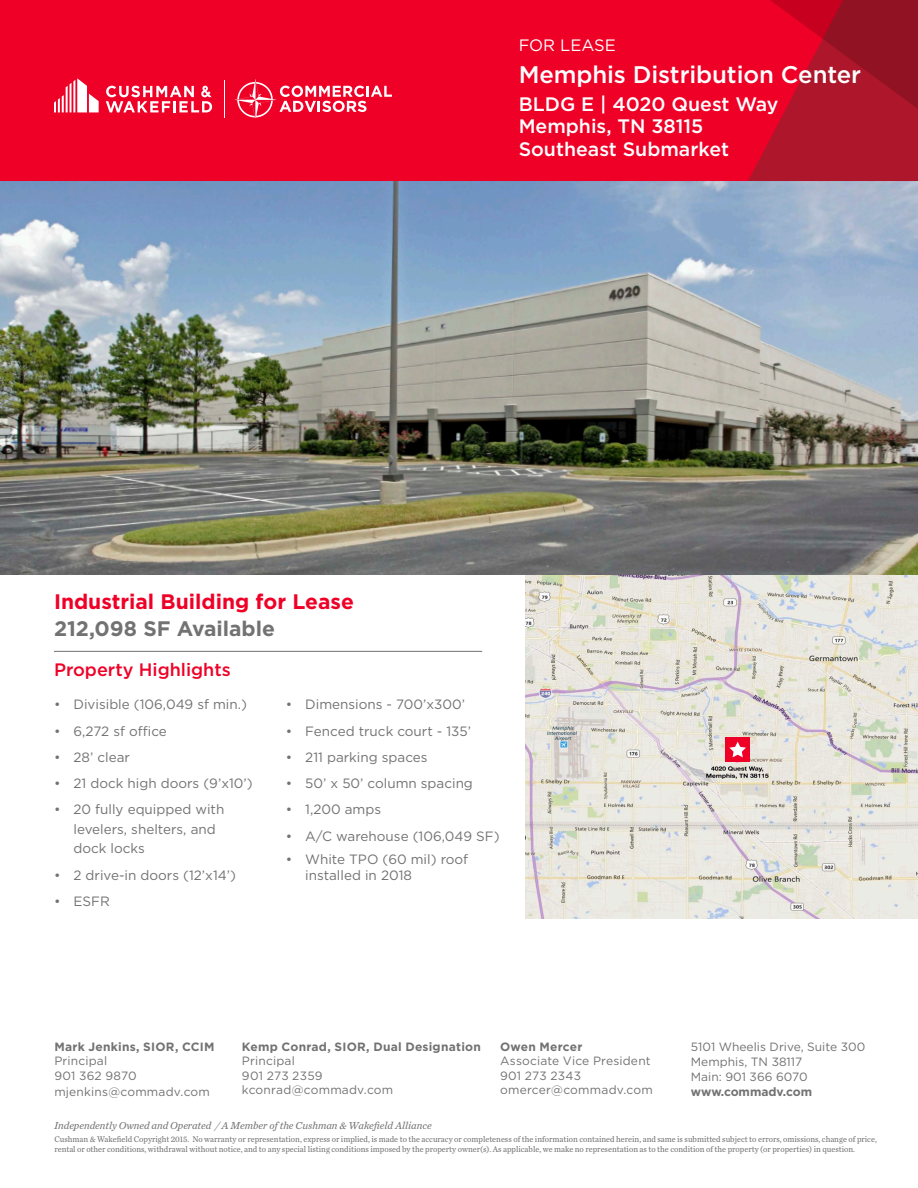
<style>
.page{position:relative;width:918px;height:1188px;background:#fff}
.page>*{position:absolute;margin:0;border:0;box-sizing:border-box;transform-origin:0 0}
.t1{font:500 24px "Gotham";letter-spacing:-.005em;color:#fff}
.Subheading_-_gray{font:700 21px "Gotham";color:#ef0027}
.Subheading_-_gray-2{font:700 21px "Gotham";color:#717271}
.t2{font:500 19.5px/22.5px "Gotham";color:#fff}
.Section_Head_-_red{font:500 18px "Gotham";color:#ef0027}
.t3{font:16.5px "Gotham";color:#fff}
.t4{font:13.5px/19.5px "Gotham";color:#717271}
.t5{font:12px/14.4px "Gotham";letter-spacing:.01em;color:#717271}
.t6{font:700 12px "Gotham";letter-spacing:.02em;color:#717271}
.t7{font:700 12px "Gotham";color:#717271}
.t8{font:italic 10.5px "Chronicle Text G2";color:#717271}
.t9{font:8.7px/10.4px "Chronicle Text G2";color:#717271;scale:.95 1}
</style>
<div class="page">
<img style="left:526px;top:575px;width:392px;height:344px">
<div style="left:725px;top:737px;width:25px;height:25px;background:#ef0027"></div>
<svg style="left:729px;top:742px;width:17px;height:15px"></svg>
<img style="left:0;top:181px;width:918px;height:394px">
<hr style="left:54px;top:651px;width:428px;height:1px;background:#717271">
<div style="left:0;top:0;width:918px;height:181px;background:#ef0027"></div>
<svg style="left:748px;top:0;width:170px;height:181px"></svg>
<hr style="left:224px;top:80px;width:1px;height:37px;background:#fff">
<svg style="left:54px;top:78px;width:45px;height:34px"></svg>
<svg style="left:106px;top:86px;width:106px;height:26px"></svg>
<svg style="left:235px;top:79px;width:157px;height:39px"></svg>
<h3 class="t3" style="left:519px;top:35px;width:99px">FOR LEASE</h3>
<h1 class="t1" style="left:519px;top:59px;width:344px">Memphis Distribution Center</h1>
<h3 class="t2" style="left:519px;top:93px;width:261px">BLDG E | 4020 Quest Way<br>Memphis, TN 38115<br>Southeast Submarket</h3>
<p class="Subheading_-_gray" style="left:54px;top:588px;width:301px">Industrial Building for Lease</p>
<p class="Subheading_-_gray-2" style="left:54px;top:615px;width:223px">212,098 SF Available</p>
<p class="Section_Head_-_red" style="left:54px;top:658px;width:178px">Property Highlights</p>
<p class="t4" style="left:54px;top:695px;width:194px">• Divisible (106,049 sf min.)</p>
<p class="t4" style="left:54px;top:721px;width:114px">• 6,272 sf office</p>
<p class="t4" style="left:54px;top:747px;width:77px">• 28’ clear</p>
<p class="t4" style="left:54px;top:773px;width:200px">• 21 dock high doors (9’x10’)</p>
<p class="t4" style="left:74px;top:800px;width:152px;text-indent:-20px">• 20 fully equipped with levelers, shelters, and dock locks</p>
<p class="t4" style="left:54px;top:865px;width:184px">• 2 drive-in doors (12’x14’)</p>
<p class="t4" style="left:54px;top:891px;width:57px">• ESFR</p>
<p class="t4" style="left:286px;top:695px;width:181px">• Dimensions - 700’x300’</p>
<p class="t4" style="left:286px;top:721px;width:187px">• Fenced truck court - 135’</p>
<p class="t4" style="left:286px;top:747px;width:143px">• 211 parking spaces</p>
<p class="t4" style="left:286px;top:773px;width:189px">• 50’ x 50’ column spacing</p>
<p class="t4" style="left:286px;top:800px;width:97px">• 1,200 amps</p>
<p class="t4" style="left:286px;top:826px;width:215px">• A/C warehouse (106,049 SF)</p>
<p class="t4" style="left:305px;top:851px;width:164px;line-height:16.5px;text-indent:-20px">• White TPO (60 mil) roof installed in 2018</p>
<h3 class="t6" style="left:54px;top:1039px;width:162px">Mark Jenkins, SIOR, CCIM</h3>
<h3 class="t5" style="left:54px;top:1054px;width:84px">Principal<br>901 362 9870</h3>
<h3 class="t5" style="left:54px;top:1084px;width:157px">mjenkins@commadv.com</h3>
<h3 class="t6" style="left:242px;top:1039px;width:240px">Kemp Conrad, SIOR, Dual Designation</h3>
<h3 class="t5" style="left:242px;top:1054px;width:153px">Principal<br>901 273 2359 kconrad@commadv.com</h3>
<p class="t8" style="left:54px;top:1117px;width:379px">Independently Owned and Operated / A Member of the Cushman &amp; Wakefield Alliance</p>
<h3 class="t6" style="left:500px;top:1039px;width:84px">Owen Mercer</h3>
<h3 class="t5" style="left:500px;top:1054px;width:154px">Associate Vice President<br>901 273 2343 omercer@commadv.com</h3>
<h3 class="t5" style="left:691px;top:1039px;width:176px;line-height:15px">5101 Wheelis Drive, Suite 300<br>Memphis, TN 38117<br>Main: 901 366 6070</h3>
<h3 class="t7" style="left:691px;top:1084px;width:123px">www.commadv.com</h3>
<p class="t9" style="left:54px;top:1133px;width:867px">Cushman &amp; Wakefield Copyright 2015. No warranty or representation, express or implied, is made to the accuracy or completeness of the information contained herein, and same is submitted subject to errors, omissions, change of price, rental or other conditions, withdrawal without notice, and to any special listing conditions imposed by the property owner(s). As applicable, we make no representation as to the condition of the property (or properties) in question.</p>
</div>
